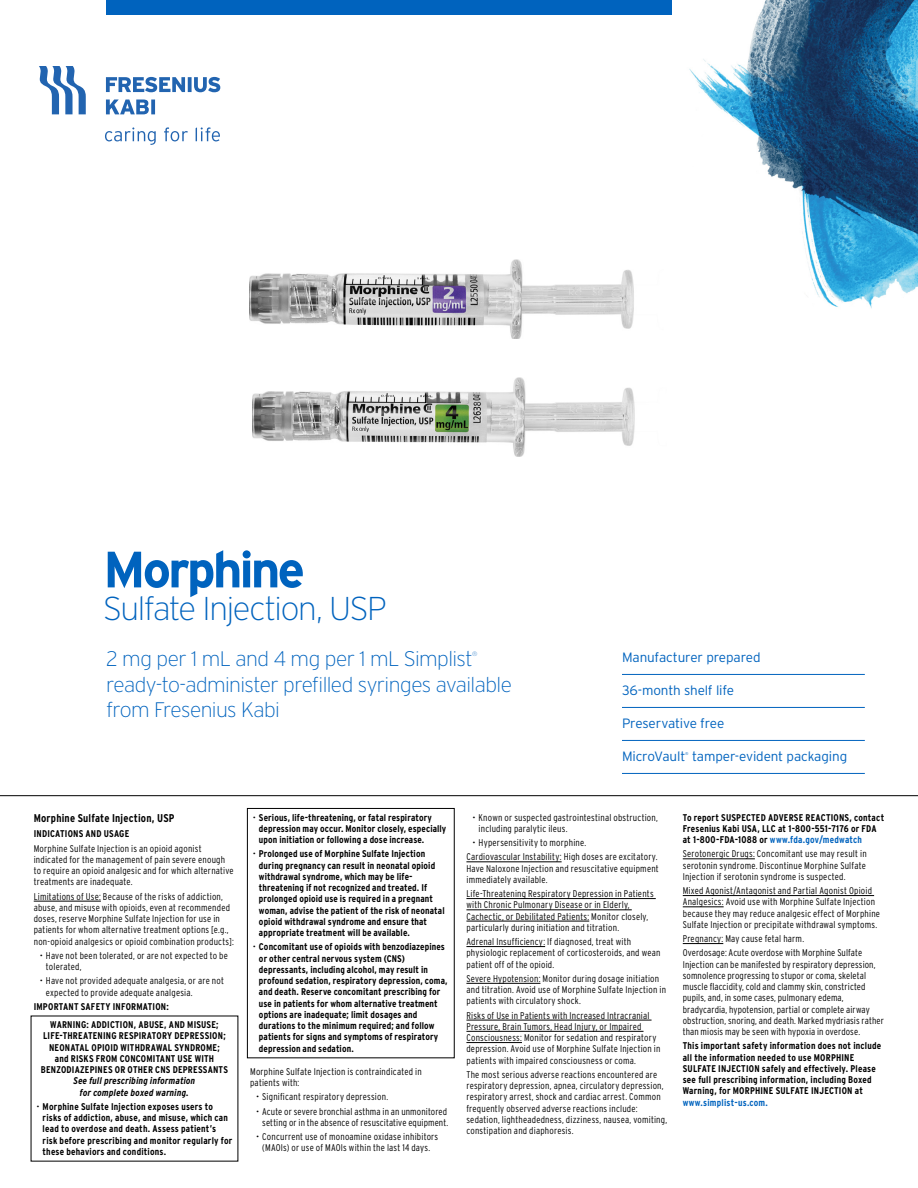
<style>
.page{position:relative;width:918px;height:1188px;background:#fff}
.page>*{position:absolute;margin:0;border:0;box-sizing:border-box;transform-origin:0 0}
.t1{font:700 51px "Interstate";letter-spacing:-.06em;color:#0063be}
.t2{font:200 33px "Interstate";letter-spacing:-.045em;color:#0063be}
.t3{font:200 21px/25.5px "Interstate";letter-spacing:-.03em;color:#0063be}
.t4{font:300 13.5px "Interstate";letter-spacing:-.01em;color:#0063be}
.t5{font:700 condensed 11.25px "Interstate";letter-spacing:.015em;color:#000}
.t6{font:300 condensed 9.75px/11.2px "Interstate";letter-spacing:.02em;color:#000}
.t7{font:700 condensed 9.75px/11.2px "Interstate";letter-spacing:.015em;color:#000}
.t8{font:italic 700 condensed 9.75px/11.2px "Interstate";letter-spacing:.02em;color:#000;text-align:center}
.t9{font:700 condensed 9.75px "Interstate";letter-spacing:.02em;color:#0063be}
.t10{font:200 6.3px "Interstate";color:#0063be}
.t11{font:300 4.05px "Interstate";color:#0063be}
.s1{font-weight:300}
.s2{color:#0063be}
</style>
<div class="page">
<svg style="left:39px;top:66px;width:47px;height:48px"></svg>
<svg style="left:106px;top:100px;width:49px;height:14px"></svg>
<svg style="left:106px;top:77px;width:114px;height:15px"></svg>
<svg style="left:105px;top:127px;width:115px;height:18px"></svg>
<div style="left:106px;top:0;width:565px;height:15px;background:#0063be"></div>
<hr style="left:34px;top:901px;width:67px;height:1px;background:#000">
<div style="left:247px;top:808px;width:208px;height:250px;border:1px solid #000"></div>
<hr style="left:466px;top:862px;width:96px;height:1px;background:#000">
<hr style="left:466px;top:898px;width:190px;height:1px;background:#000">
<hr style="left:466px;top:910px;width:166px;height:1px;background:#000">
<hr style="left:466px;top:921px;width:123px;height:1px;background:#000">
<hr style="left:466px;top:946px;width:79px;height:1px;background:#000">
<hr style="left:466px;top:983px;width:74px;height:1px;background:#000">
<hr style="left:466px;top:1020px;width:186px;height:1px;background:#000">
<hr style="left:466px;top:1031px;width:178px;height:1px;background:#000">
<hr style="left:466px;top:1042px;width:56px;height:1px;background:#000">
<hr style="left:683px;top:859px;width:72px;height:1px;background:#000">
<hr style="left:683px;top:895px;width:191px;height:1px;background:#000">
<hr style="left:683px;top:907px;width:41px;height:1px;background:#000">
<hr style="left:683px;top:943px;width:40px;height:1px;background:#000">
<hr style="left:0;top:795px;width:918px;height:1px;background:#000">
<img style="left:249px;top:260px;width:385px;height:78px">
<img style="left:252px;top:378px;width:383px;height:78px">
<hr style="left:622px;top:674px;width:243px;height:1px;background:#0063be">
<hr style="left:622px;top:707px;width:243px;height:1px;background:#0063be">
<hr style="left:622px;top:740px;width:243px;height:1px;background:#0063be">
<hr style="left:622px;top:773px;width:243px;height:1px;background:#0063be">
<img style="left:689px;top:0;width:229px;height:309px">
<h1 class="t1" style="left:103px;top:538px;width:203px">Morphine</h1>
<h2 class="t2" style="left:103px;top:591px;width:285px">Sulfate Injection, USP</h2>
<h3 class="t3" style="left:106px;top:646px;width:368px">2 mg per 1 mL and 4 mg per 1 mL Simplist</h3>
<p class="t10" style="left:472px;top:650px;width:7px">®</p>
<h3 class="t3" style="left:106px;top:672px;width:407px">ready-to-administer prefilled syringes available from Fresenius Kabi</h3>
<h3 class="t4" style="left:622px;top:649px;width:140px">Manufacturer prepared</h3>
<h3 class="t4" style="left:622px;top:682px;width:114px">36-month shelf life</h3>
<h3 class="t4" style="left:622px;top:715px;width:104px">Preservative free</h3>
<h3 class="t4" style="left:622px;top:748px;width:65px">MicroVault</h3>
<p class="t11" style="left:685px;top:751px;width:5px">®</p>
<h3 class="t4" style="left:692px;top:748px;width:157px">tamper-evident packaging</h3>
<p class="t5" style="left:34px;top:811px;width:142px">Morphine Sulfate Injection, USP</p>
<p class="t7" style="left:34px;top:828px;width:97px">INDICATIONS AND USAGE</p>
<p class="t6" style="left:34px;top:842px;width:202px">Morphine Sulfate Injection is an opioid agonist indicated for the management of pain severe enough to require an opioid analgesic and for which alternative treatments are inadequate.</p>
<p class="t6" style="left:34px;top:891px;width:202px">Limitations of Use: Because of the risks of addiction, abuse, and misuse with opioids, even at recommended doses, reserve Morphine Sulfate Injection for use in patients for whom alternative treatment options [e.g., non-opioid analgesics or opioid combination products]:</p>
<p class="t6" style="left:46px;top:950px;width:184px;text-indent:-6px">• Have not been tolerated, or are not expected to be tolerated,</p>
<p class="t6" style="left:46px;top:975px;width:179px;text-indent:-6px">• Have not provided adequate analgesia, or are not expected to provide adequate analgesia.</p>
<p class="t7" style="left:50px;top:998px;width:170px;line-height:18px;text-indent:-17px">IMPORTANT SAFETY INFORMATION:<br>WARNING: ADDICTION, ABUSE, AND MISUSE;</p>
<p class="t7" style="left:41px;top:1030px;width:189px;text-align:center">LIFE-THREATENING RESPIRATORY DEPRESSION; NEONATAL OPIOID WITHDRAWAL SYNDROME;<br>and RISKS FROM CONCOMITANT USE WITH BENZODIAZEPINES OR OTHER CNS DEPRESSANTS</p>
<p class="t8" style="left:74px;top:1075px;width:123px">See full prescribing information for complete boxed warning.</p>
<p class="t7" style="left:43px;top:1101px;width:191px;text-indent:-6px"><span class="s1">•</span> Morphine Sulfate Injection exposes users to risks of addiction, abuse, and misuse, which can lead to overdose and death. Assess patient’s risk before prescribing and monitor regularly for these behaviors and conditions.</p>
<p class="t7" style="left:259px;top:811px;width:189px;text-indent:-6px"><span class="s1">•</span> Serious, life-threatening, or fatal respiratory depression may occur. Monitor closely, especially upon initiation or following a dose increase.</p>
<p class="t7" style="left:259px;top:848px;width:187px;text-indent:-6px"><span class="s1">•</span> Prolonged use of Morphine Sulfate Injection during pregnancy can result in neonatal opioid withdrawal syndrome, which may be life&shy;threatening if not recognized and treated. If prolonged opioid use is required in a pregnant woman, advise the patient of the risk of neonatal opioid withdrawal syndrome and ensure that appropriate treatment will be available.</p>
<p class="t7" style="left:259px;top:941px;width:190px;text-indent:-6px"><span class="s1">•</span> Concomitant use of opioids with benzodiazepines or other central nervous system (CNS) depressants, including alcohol, may result in profound sedation, respiratory depression, coma, and death. Reserve concomitant prescribing for use in patients for whom alternative treatment options are inadequate; limit dosages and durations to the minimum required; and follow patients for signs and symptoms of respiratory depression and sedation.</p>
<p class="t6" style="left:250px;top:1066px;width:173px">Morphine Sulfate Injection is contraindicated in patients with:</p>
<p class="t6" style="left:256px;top:1091px;width:134px">• Significant respiratory depression.</p>
<p class="t6" style="left:256px;top:1105px;width:194px;text-align:right">• Acute or severe bronchial asthma in an unmonitored setting or in the absence of resuscitative equipment.</p>
<p class="t6" style="left:256px;top:1131px;width:184px;text-align:center">• Concurrent use of monoamine oxidase inhibitors (MAOIs) or use of MAOIs within the last 14 days.</p>
<p class="t6" style="left:479px;top:811px;width:181px;text-indent:-6px">• Known or suspected gastrointestinal obstruction, including paralytic ileus.</p>
<p class="t6" style="left:466px;top:835px;width:193px;line-height:14.2px;text-indent:6px">• Hypersensitivity to morphine.<br>Cardiovascular Instability: High doses are excitatory.</p>
<p class="t6" style="left:466px;top:862px;width:194px">Have Naloxone Injection and resuscitative equipment immediately available.</p>
<p class="t6" style="left:466px;top:888px;width:189px">Life-Threatening Respiratory Depression in Patients with Chronic Pulmonary Disease or in Elderly, Cachectic, or Debilitated Patients: Monitor closely, particularly during initiation and titration.</p>
<p class="t6" style="left:466px;top:936px;width:195px">Adrenal Insufficiency: If diagnosed, treat with physiologic replacement of corticosteroids, and wean patient off of the opioid.</p>
<p class="t6" style="left:466px;top:973px;width:201px">Severe Hypotension: Monitor during dosage initiation and titration. Avoid use of Morphine Sulfate Injection in patients with circulatory shock.</p>
<p class="t6" style="left:466px;top:1009px;width:196px">Risks of Use in Patients with Increased Intracranial Pressure, Brain Tumors, Head Injury, or Impaired Consciousness: Monitor for sedation and respiratory depression. Avoid use of Morphine Sulfate Injection in patients with impaired consciousness or coma.</p>
<p class="t6" style="left:466px;top:1069px;width:202px">The most serious adverse reactions encountered are respiratory depression, apnea, circulatory depression, respiratory arrest, shock and cardiac arrest. Common frequently observed adverse reactions include: sedation, lightheadedness, dizziness, nausea, vomiting, constipation and diaphoresis.</p>
<p class="t7" style="left:683px;top:811px;width:203px">To report SUSPECTED ADVERSE REACTIONS, contact<br>Fresenius Kabi USA, LLC at 1-800-551-7176 or FDA at 1-800-FDA-1088 or <span class="s2">www.fda.gov/medwatch</span></p>
<p class="t6" style="left:683px;top:848px;width:185px;text-align:justify">Serotonergic Drugs: Concomitant use may result in serotonin syndrome. Discontinue Morphine Sulfate Injection if serotonin syndrome is suspected.</p>
<p class="t6" style="left:683px;top:885px;width:199px">Mixed Agonist/Antagonist and Partial Agonist Opioid Analgesics: Avoid use with Morphine Sulfate Injection because they may reduce analgesic effect of Morphine Sulfate Injection or precipitate withdrawal symptoms.</p>
<p class="t6" style="left:683px;top:931px;width:181px;line-height:14.2px">Pregnancy: May cause fetal harm.<br>Overdosage: Acute overdose with Morphine Sulfate</p>
<p class="t6" style="left:683px;top:958px;width:203px">Injection can be manifested by respiratory depression, somnolence progressing to stupor or coma, skeletal muscle flaccidity, cold and clammy skin, constricted pupils, and, in some cases, pulmonary edema, bradycardia, hypotension, partial or complete airway obstruction, snoring, and death. Marked mydriasis rather than miosis may be seen with hypoxia in overdose.</p>
<p class="t7" style="left:683px;top:1040px;width:200px">This important safety information does not include all the information needed to use MORPHINE SULFATE INJECTION safely and effectively. Please see full prescribing information, including Boxed Warning, for MORPHINE SULFATE INJECTION at</p>
<p class="t9" style="left:683px;top:1097px;width:87px">www.simplist-us.com.</p>
</div>
